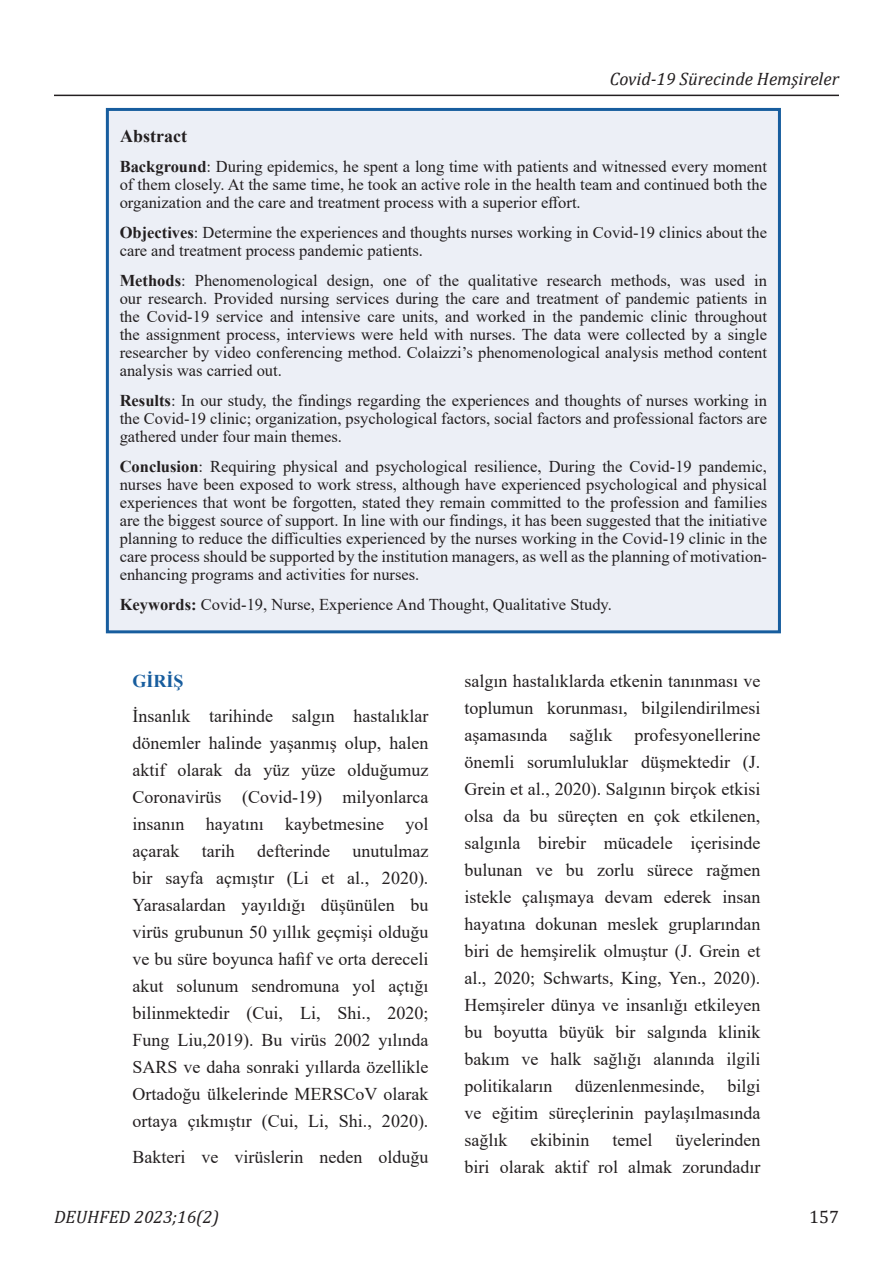
<style>
.page{position:relative;width:893px;height:1263px;background:#fff}
.page>*{position:absolute;margin:0;border:0;box-sizing:border-box;transform-origin:0 0}
.metin_gövde{font:18px/27px "Times New Roman";color:#231f20;text-align:justify}
.t1{font:italic 18px "Cambria";color:#231f20}
.t2{font:700 18px "Times New Roman";color:#231f20}
.metin_gövde_başlık_1{font:700 18px "Times New Roman";color:#175d9e}
.t3{font:18px "Cambria";color:#231f20}
.t4{font:16.5px/18px "Times New Roman";color:#231f20;text-align:justify}
.s1{font-weight:700}
</style>
<div class="page">
<div style="left:106px;top:108px;width:675px;height:525px;background:#eceff6;border:3px solid #175d9e"></div>
<hr style="left:54px;top:95px;width:785px;height:1px;background:#231f20">
<p class="t1" style="left:610px;top:66px;width:231px">Covid-19 Sürecinde Hemşireler</p>
<p class="t2" style="left:120px;top:123px;width:68px">Abstract</p>
<p class="t4" style="left:120px;top:157px;width:649px"><span class="s1">Background</span>: During epidemics, he spent a long time with patients and witnessed every moment of them closely. At the same time, he took an active role in the health team and continued both the organization and the care and treatment process with a superior effort.</p>
<p class="t4" style="left:120px;top:223px;width:649px"><span class="s1">Objectives</span>: Determine the experiences and thoughts nurses working in Covid-19 clinics about the care and treatment process pandemic patients.</p>
<p class="t4" style="left:120px;top:271px;width:649px"><span class="s1">Methods</span>: Phenomenological design, one of the qualitative research methods, was used in our research. Provided nursing services during the care and treatment of pandemic patients in the Covid-19 service and intensive care units, and worked in the pandemic clinic throughout the assignment process, interviews were held with nurses. The data were collected by a single researcher by video conferencing method. Colaizzi’s phenomenological analysis method content analysis was carried out.</p>
<p class="t4" style="left:120px;top:391px;width:649px"><span class="s1">Results</span>: In our study, the findings regarding the experiences and thoughts of nurses working in the Covid-19 clinic; organization, psychological factors, social factors and professional factors are gathered under four main themes.</p>
<p class="t4" style="left:120px;top:457px;width:649px"><span class="s1">Conclusion</span>: Requiring physical and psychological resilience, During the Covid-19 pandemic, nurses have been exposed to work stress, although have experienced psychological and physical experiences that wont be forgotten, stated they remain committed to the profession and families are the biggest source of support. In line with our findings, it has been suggested that the initiative planning to reduce the difficulties experienced by the nurses working in the Covid-19 clinic in the care process should be supported by the institution managers, as well as the planning of motivation&shy;enhancing programs and activities for nurses.</p>
<p class="t4" style="left:120px;top:595px;width:494px"><span class="s1">Keywords:</span> Covid‐19, Nurse, Experience And Thought, Qualitative Study.</p>
<p class="metin_gövde_başlık_1" style="left:133px;top:668px;width:53px">GİRİŞ</p>
<p class="metin_gövde" style="left:133px;top:702px;width:297px">İnsanlık tarihinde salgın hastalıklar dönemler halinde yaşanmış olup, halen aktif olarak da yüz yüze olduğumuz Coronavirüs (Covid-19) milyonlarca insanın hayatını kaybetmesine yol açarak tarih defterinde unutulmaz bir sayfa açmıştır (Li et al., 2020).<br>Yarasalardan yayıldığı düşünülen bu virüs grubunun 50 yıllık geçmişi olduğu ve bu süre boyunca hafif ve orta dereceli akut solunum sendromuna yol açtığı bilinmektedir (Cui, Li, Shi., 2020; Fung Liu,2019). Bu virüs 2002 yılında SARS ve daha sonraki yıllarda özellikle Ortadoğu ülkelerinde MERSCoV olarak ortaya çıkmıştır (Cui, Li, Shi., 2020).</p>
<p class="metin_gövde" style="left:133px;top:1143px;width:297px">Bakteri ve virüslerin neden olduğu</p>
<p class="metin_gövde" style="left:464px;top:667px;width:297px">salgın hastalıklarda etkenin tanınması ve toplumun korunması, bilgilendirilmesi aşamasında sağlık profesyonellerine önemli sorumluluklar düşmektedir (J.<br>Grein et al., 2020). Salgının birçok etkisi olsa da bu süreçten en çok etkilenen, salgınla birebir mücadele içerisinde bulunan ve bu zorlu sürece rağmen istekle çalışmaya devam ederek insan hayatına dokunan meslek gruplarından biri de hemşirelik olmuştur (J. Grein et al., 2020; Schwarts, King, Yen., 2020).<br>Hemşireler dünya ve insanlığı etkileyen bu boyutta büyük bir salgında klinik bakım ve halk sağlığı alanında ilgili politikaların</p>
<p class="metin_gövde" style="left:464px;top:1072px;width:297px;text-indent:263px">bilgi ve eğitim süreçlerinin paylaşılmasında sağlık</p>
<p class="metin_gövde" style="left:575px;top:1072px;width:131px">düzenlenmesinde,</p>
<p class="metin_gövde" style="left:464px;top:1126px;width:297px;text-align:right">üyelerinden<br>biri olarak aktif rol almak zorundadır</p>
<p class="metin_gövde" style="left:530px;top:1126px;width:61px">ekibinin</p>
<p class="metin_gövde" style="left:612px;top:1126px;width:41px">temel</p>
<p class="t1" style="left:54px;top:1204px;width:167px">DEUHFED 2023;16(2)</p>
<p class="t3" style="left:809px;top:1206px;width:31px">157</p>
</div>
